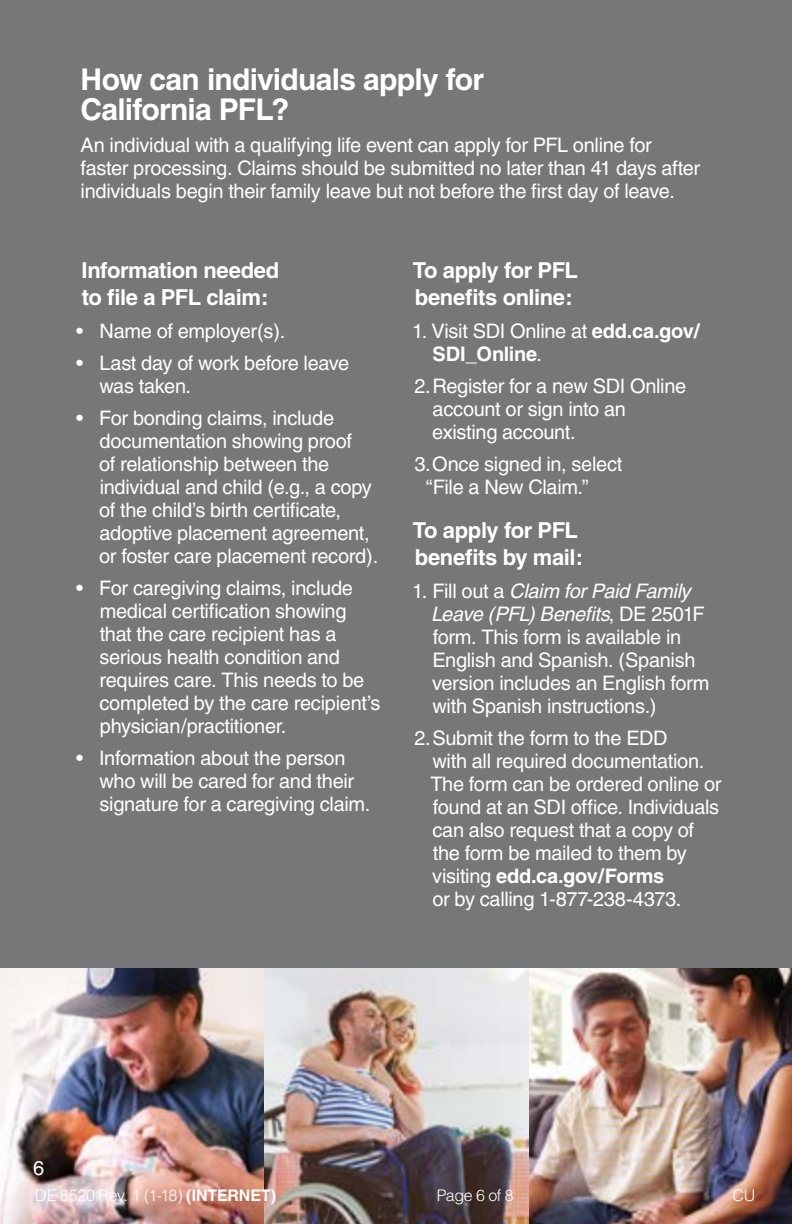
<style>
.page{position:relative;width:792px;height:1224px;background:#fff}
.page>*{position:absolute;margin:0;border:0;box-sizing:border-box;transform-origin:0 0}
.t1{font:700 30px/30px "Helvetica";letter-spacing:-.025em;color:#fff}
.t2{font:700 22px/26.4px "Helvetica";letter-spacing:-.02em;color:#fff}
.t3{font:20px/23px "Helvetica";letter-spacing:-.015em;color:#fff}
.t4{font:700 20px/23px "Helvetica";letter-spacing:-.01em;color:#fff}
.t5{font:300 16px "Helvetica";letter-spacing:-.025em;color:#fff}
.s1{font-weight:400}
.s2{font-style:italic}
.s3{font-weight:700}
</style>
<div class="page">
<div style="left:0;top:0;width:792px;height:1188px;background:#757779"></div>
<img style="left:0;top:968px;width:792px;height:256px">
<h1 class="t1" style="left:81px;top:64px;width:405px">How can individuals apply for<br>California PFL?</h1>
<p class="t3" style="left:81px;top:133px;width:621px">An individual with a qualifying life event can apply for PFL online for faster processing. Claims should be submitted no later than 41 days after individuals begin their family leave but not before the first day of leave.</p>
<p class="t2" style="left:82px;top:257px;width:199px">Information needed to file a PFL claim:</p>
<p class="t3" style="left:76px;top:319px;width:211px">• Name of employer(s).</p>
<p class="t3" style="left:99px;top:351px;width:251px;text-indent:-23px">• Last day of work before leave was taken.</p>
<p class="t3" style="left:99px;top:406px;width:281px;text-indent:-23px">• For bonding claims, include documentation showing proof<br>of relationship between the individual and child (e.g., a copy of the child’s birth certificate, adoptive placement agreement, or foster care placement record).</p>
<p class="t3" style="left:99px;top:576px;width:283px;text-indent:-23px">• For caregiving claims, include medical certification showing that the care recipient has a serious health condition and requires care. This needs to be completed by the care recipient’s physician/practitioner.</p>
<p class="t3" style="left:99px;top:746px;width:272px;text-indent:-23px">• Information about the person who will be cared for and their signature for a caregiving claim.</p>
<p class="t2" style="left:413px;top:257px;width:167px">To apply for PFL benefits online:</p>
<p class="t4" style="left:433px;top:319px;width:269px;text-indent:-20px"><span class="s1">1. Visit SDI Online at</span> edd.ca.gov/<br>SDI_Online<span class="s1">.</span></p>
<p class="t3" style="left:432px;top:374px;width:256px;text-indent:-18px">2.Register for a new SDI Online account or sign into an existing account.</p>
<p class="t3" style="left:426px;top:452px;width:198px;text-indent:-12px">3.Once signed in, select “File a New Claim.”</p>
<p class="t2" style="left:413px;top:517px;width:172px">To apply for PFL benefits by mail:</p>
<p class="t3" style="left:431px;top:579px;width:280px;text-indent:-19px">1. Fill out a <span class="s2">Claim for Paid Family<br>Leave (PFL) Benefits</span>, DE 2501F form. This form is available in<br>English and Spanish. (Spanish version includes an English form with Spanish instructions.)</p>
<p class="t3" style="left:430px;top:726px;width:293px;text-indent:-16px">2.Submit the form to the EDD<br>with all required documentation.<br>The form can be ordered online or found at an SDI office. Individuals can also request that a copy of the form be mailed to them by visiting <span class="s3">edd.ca.gov/Forms<br></span>or by calling 1-877-238-4373.</p>
<p class="t3" style="left:33px;top:1157px;width:13px">6</p>
<p class="t5" style="left:35px;top:1185px;width:242px">DE 8520 Rev. 1 (1-18) <span class="s3">(INTERNET)</span></p>
<p class="t5" style="left:437px;top:1185px;width:79px">Page 6 of 8</p>
<p class="t5" style="left:732px;top:1185px;width:24px">CU</p>
</div>
